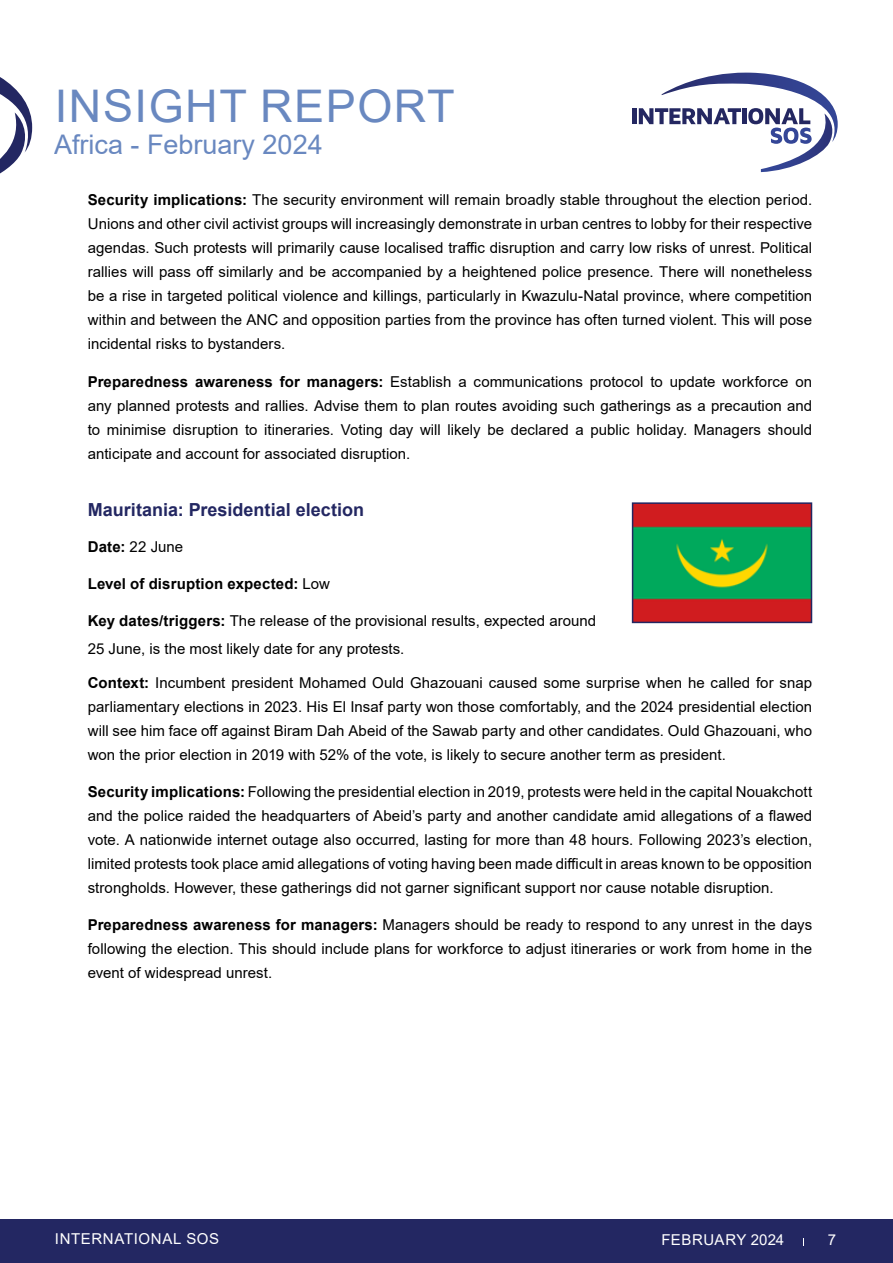
<style>
.page{position:relative;width:893px;height:1263px;background:#fff}
.page>*{position:absolute;margin:0;border:0;box-sizing:border-box;transform-origin:0 0}
.t1{font:45px "Arial";letter-spacing:.035em;color:#6988c0}
.t2{font:27px "Arial";color:#6988c0}
.t3{font:700 18px "Arial";color:#232762}
.t4{font:15px/24px "Arial";letter-spacing:.005em;color:#000;text-align:justify}
.t5{font:15px "Arial";letter-spacing:.035em;color:#fff}
.t6{font:700 15px "Arial";letter-spacing:.01em;color:#000}
.s1{font-weight:700}
.s2{font-weight:400}
</style>
<div class="page">
<div style="left:0;top:1219px;width:893px;height:44px;background:#232762"></div>
<svg style="left:0;top:77px;width:33px;height:97px"></svg>
<hr style="left:632px;top:108px;width:4px;height:16px;background:#242761">
<svg style="left:639px;top:73px;width:199px;height:99px"></svg>
<img style="left:635px;top:505px;width:174px;height:115px">
<div style="left:632px;top:502px;width:180px;height:121px;border:2px solid #232762"></div>
<h1 class="t1" style="left:55px;top:75px;width:401px">INSIGHT REPORT</h1>
<h2 class="t2" style="left:54px;top:126px;width:270px">Africa - February 2024</h2>
<p class="t4" style="left:88px;top:188px;width:726px"><span class="s1">Security implications:</span> The security environment will remain broadly stable throughout the election period.<br>Unions and other civil activist groups will increasingly demonstrate in urban centres to lobby for their respective agendas. Such protests will primarily cause localised traffic disruption and carry low risks of unrest. Political rallies will pass off similarly and be accompanied by a heightened police presence. There will nonetheless be a rise in targeted political violence and killings, particularly in Kwazulu-Natal province, where competition within and between the ANC and opposition parties from the province has often turned violent. This will pose incidental risks to bystanders.</p>
<p class="t4" style="left:88px;top:369px;width:726px"><span class="s1">Preparedness awareness for managers:</span> Establish a communications protocol to update workforce on any planned protests and rallies. Advise them to plan routes avoiding such gatherings as a precaution and to minimise disruption to itineraries. Voting day will likely be declared a public holiday. Managers should anticipate and account for associated disruption.</p>
<p class="t3" style="left:88px;top:497px;width:278px">Mauritania: Presidential election</p>
<p class="t4" style="left:88px;top:534px;width:97px"><span class="s1">Date:</span> 22 June</p>
<p class="t6" style="left:88px;top:573px;width:244px">Level of disruption expected: <span class="s2">Low</span></p>
<p class="t4" style="left:88px;top:607px;width:510px;line-height:28.2px"><span class="s1">Key dates/triggers:</span> The release of the provisional results, expected around<br>25 June, is the most likely date for any protests.</p>
<p class="t4" style="left:88px;top:670px;width:726px"><span class="s1">Context:</span> Incumbent president Mohamed Ould Ghazouani caused some surprise when he called for snap parliamentary elections in 2023. His El Insaf party won those comfortably, and the 2024 presidential election will see him face off against Biram Dah Abeid of the Sawab party and other candidates. Ould Ghazouani, who won the prior election in 2019 with 52% of the vote, is likely to secure another term as president.</p>
<p class="t4" style="left:88px;top:779px;width:726px"><span class="s1">Security implications:</span> Following the presidential election in 2019, protests were held in the capital Nouakchott and the police raided the headquarters of Abeid’s party and another candidate amid allegations of a flawed vote. A nationwide internet outage also occurred, lasting for more than 48 hours. Following 2023’s election, limited protests took place amid allegations of voting having been made difficult in areas known to be opposition strongholds. However, these gatherings did not garner significant support nor cause notable disruption.</p>
<p class="t4" style="left:88px;top:913px;width:726px"><span class="s1">Preparedness awareness for managers:</span> Managers should be ready to respond to any unrest in the days following the election. This should include plans for workforce to adjust itineraries or work from home in the event of widespread unrest.</p>
<p class="t5" style="left:55px;top:1228px;width:166px">INTERNATIONAL SOS</p>
<p class="t5" style="left:661px;top:1229px;width:124px">FEBRUARY 2024</p>
<p class="t5" style="left:828px;top:1229px;width:10px">7</p>
</div>
